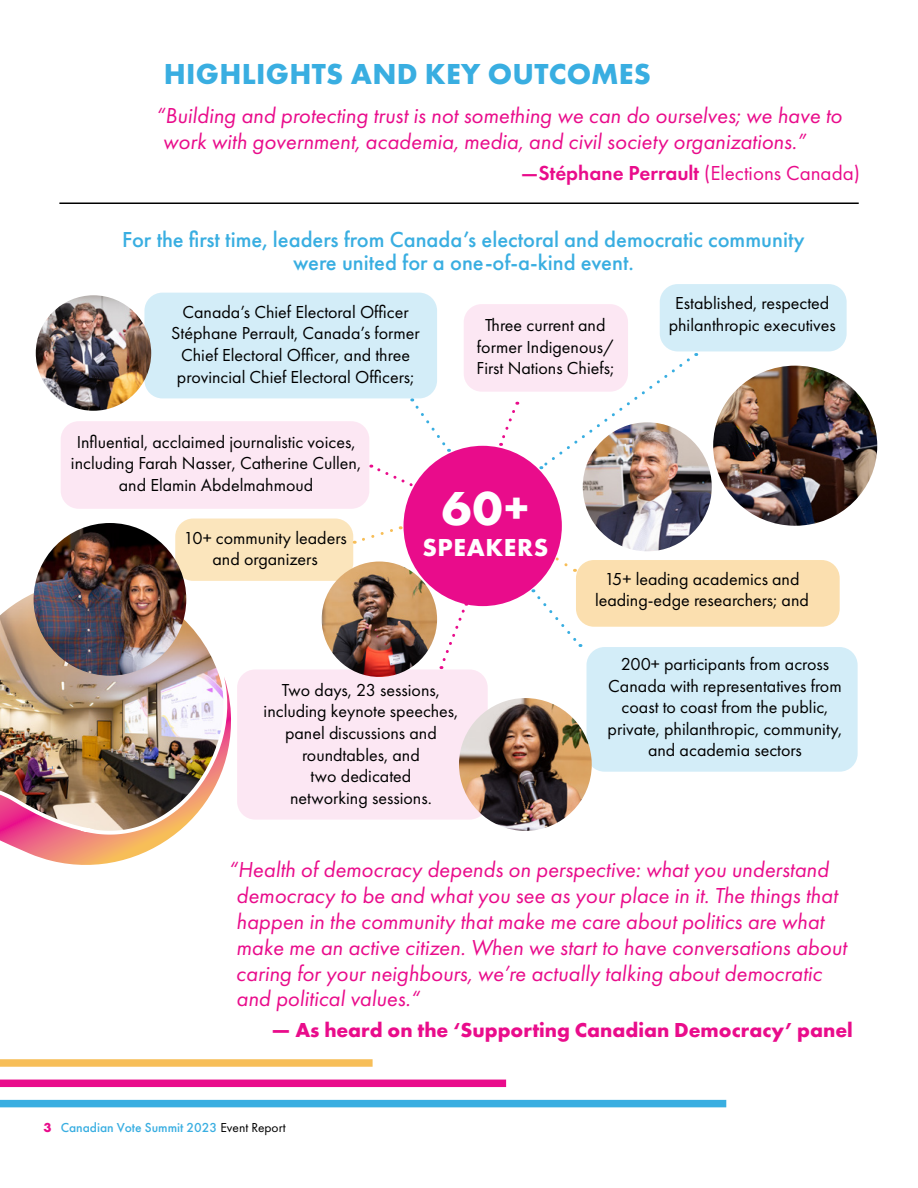
<style>
.page{position:relative;width:918px;height:1188px;background:#fff}
.page>*{position:absolute;margin:0;border:0;box-sizing:border-box;transform-origin:0 0}
.t1{font:700 49.5px "Futura PT";color:#fff}
.t2{font:700 30px "Futura PT";letter-spacing:.01em;color:#39aee1}
.t3{font:700 25.5px "Futura PT";letter-spacing:.025em;color:#fff}
.t4{font:italic 22.5px/25.8px "Futura PT";color:#e90c8b}
.t5{font:500 22.5px/22.5px "Futura PT";color:#39aee1;text-align:center}
.t6{font:700 21px "Futura PT";color:#e90c8b}
.t7{font:600 21px "Futura PT";color:#e90c8b}
.t8{font:18px/21.6px "Futura PT";color:#000;text-align:center}
.t9{font:500 13.5px "Futura PT";color:#39aee1}
.s1{font-weight:400}
.s2{font-weight:700;color:#e90c8b}
.s3{font-weight:400;color:#000}
</style>
<div class="page">
<svg style="left:499px;top:402px;width:19px;height:44px"></svg>
<svg style="left:371px;top:465px;width:48px;height:25px"></svg>
<svg style="left:440px;top:603px;width:28px;height:66px"></svg>
<svg style="left:549px;top:553px;width:26px;height:19px"></svg>
<div style="left:144px;top:293px;width:293px;height:105px;background:#d3edf8;border-radius:18px"></div>
<div style="left:61px;top:421px;width:308px;height:88px;background:#fce7f3;border-radius:18px"></div>
<div style="left:175px;top:519px;width:178px;height:62px;background:#fbe5bc;border-radius:18px"></div>
<div style="left:237px;top:669px;width:251px;height:151px;background:#fce7f3;border-radius:18px"></div>
<div style="left:586px;top:647px;width:272px;height:125px;background:#d3edf8;border-radius:18px"></div>
<div style="left:464px;top:304px;width:164px;height:88px;background:#fce7f3;border-radius:18px"></div>
<div style="left:576px;top:560px;width:264px;height:67px;background:#fbdfaf;border-radius:18px"></div>
<div style="left:660px;top:284px;width:187px;height:67px;background:#d3edf8;border-radius:18px"></div>
<img style="left:0;top:518px;width:239px;height:347px">
<div style="left:0;top:1059px;width:373px;height:8px;background:#f7be58"></div>
<div style="left:0;top:1080px;width:506px;height:7px;background:#e90c8b"></div>
<div style="left:0;top:1100px;width:726px;height:7px;background:#39aee1"></div>
<div style="left:404px;top:446px;width:158px;height:160px;background:#e90c8b;border-radius:50%"></div>
<svg style="left:412px;top:398px;width:38px;height:54px"></svg>
<svg style="left:540px;top:353px;width:157px;height:116px"></svg>
<svg style="left:533px;top:589px;width:48px;height:58px"></svg>
<img style="left:713px;top:366px;width:164px;height:160px">
<img style="left:583px;top:422px;width:129px;height:129px;border-radius:65px">
<img style="left:36px;top:295px;width:115px;height:116px;border-radius:58px">
<img style="left:34px;top:523px;width:152px;height:153px;border-radius:76px">
<img style="left:459px;top:698px;width:133px;height:133px;border-radius:66px">
<img style="left:322px;top:562px;width:115px;height:115px;border-radius:58px">
<svg style="left:354px;top:526px;width:47px;height:18px"></svg>
<hr style="left:59px;top:202px;width:800px;height:2px;background:#000">
<h2 class="t2" style="left:164px;top:54px;width:489px">HIGHLIGHTS AND KEY OUTCOMES</h2>
<p class="t4" style="left:163px;top:103px;width:681px;text-indent:-7px">“Building and protecting trust is not something we can do ourselves; we have to work with government, academia, media, and civil society organizations.”</p>
<p class="t7" style="left:521px;top:160px;width:341px">—Stéphane Perrault <span class="s1">(Elections Canada)</span></p>
<p class="t5" style="left:122px;top:228px;width:684px">For the first time, leaders from Canada’s electoral and democratic community were united for a one-of-a-kind event.</p>
<p class="t8" style="left:171px;top:301px;width:250px">Canada’s Chief Electoral Officer Stéphane Perrault, Canada’s former Chief Electoral Officer, and three provincial Chief Electoral Officers;</p>
<p class="t8" style="left:669px;top:292px;width:169px">Established, respected philanthropic executives</p>
<p class="t8" style="left:477px;top:314px;width:139px">Three current and former Indigenous/<br>First Nations Chiefs;</p>
<p class="t8" style="left:71px;top:431px;width:292px">Influential, acclaimed journalistic voices, including Farah Nasser, Catherine Cullen, and Elamin Abdelmahmoud</p>
<p class="t8" style="left:183px;top:527px;width:165px">10+ community leaders and organizers</p>
<h1 class="t1" style="left:442px;top:476px;width:89px">60+</h1>
<h3 class="t3" style="left:422px;top:531px;width:128px">SPEAKERS</h3>
<p class="t8" style="left:264px;top:679px;width:196px">Two days, 23 sessions, including keynote speeches, panel discussions and roundtables, and<br>two dedicated<br>networking sessions.</p>
<p class="t8" style="left:595px;top:568px;width:215px">15+ leading academics and leading-edge researchers; and</p>
<p class="t8" style="left:608px;top:653px;width:236px">200+ participants from across<br>Canada with representatives from coast to coast from the public, private, philanthropic, community, and academia sectors</p>
<p class="t4" style="left:236px;top:857px;width:612px;text-indent:-7px">“Health of democracy depends on perspective: what you understand democracy to be and what you see as your place in it. The things that happen in the community that make me care about politics are what make me an active citizen. When we start to have conversations about caring for your neighbours, we’re actually talking about democratic and political values.“</p>
<p class="t6" style="left:271px;top:1017px;width:583px">— As heard on the ‘Supporting Canadian Democracy’ panel</p>
<p class="t9" style="left:44px;top:1120px;width:244px"><span class="s2">3</span> Canadian Vote Summit 2023 <span class="s3">Event Report</span></p>
</div>
